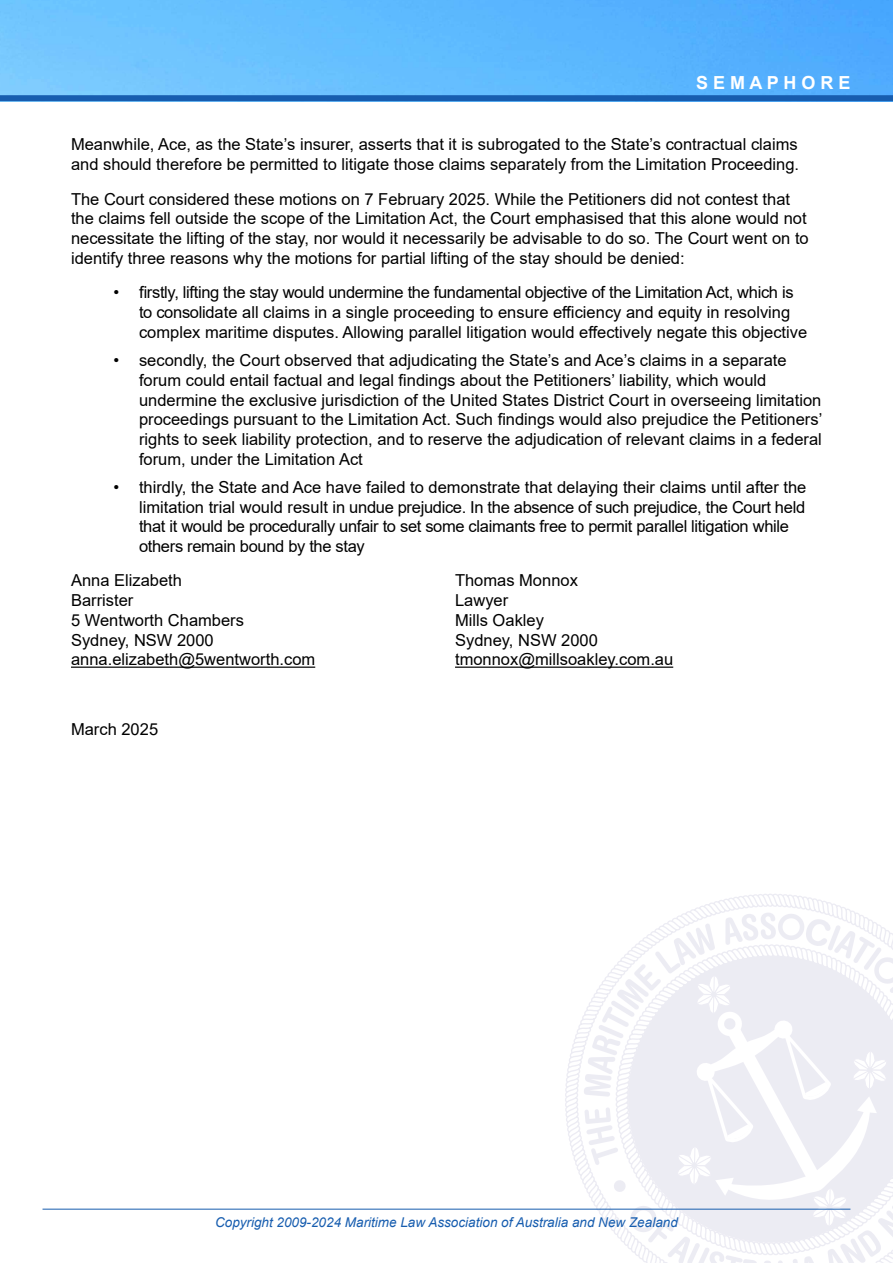
<style>
.page{position:relative;width:893px;height:1263px;background:#fff}
.page>*{position:absolute;margin:0;border:0;box-sizing:border-box;transform-origin:0 0}
.t1{font:700 18px "Arial";color:#fff}
.t2{font:16.5px/19.8px "Arial";color:#000}
.t3{font:16.5px/19.4px "Arial";letter-spacing:-.02em;color:#000}
.t4{font:italic 13.5px "Arial";color:#175daf}
</style>
<div class="page">
<svg style="left:564px;top:1015px;width:20px;height:194px"></svg>
<svg style="left:697px;top:894px;width:148px;height:14px"></svg>
<svg style="left:584px;top:912px;width:309px;height:351px"></svg>
<hr style="left:43px;top:1209px;width:807px;height:1px;background:#175daf">
<img style="left:0;top:0;width:893px;height:95px">
<div style="left:0;top:95px;width:893px;height:6px;background:#175daf"></div>
<hr style="left:71px;top:666px;width:244px;height:2px;background:#000">
<hr style="left:455px;top:666px;width:218px;height:2px;background:#000">
<p class="t1" style="left:696px;top:70px;width:156px">S E M A P H O R E</p>
<p class="t2" style="left:71px;top:134px;width:730px">Meanwhile, Ace, as the State’s insurer, asserts that it is subrogated to the State’s contractual claims and should therefore be permitted to litigate those claims separately from the Limitation Proceeding.</p>
<p class="t2" style="left:71px;top:189px;width:739px">The Court considered these motions on 7 February 2025. While the Petitioners did not contest that the claims fell outside the scope of the Limitation Act, the Court emphasised that this alone would not necessitate the lifting of the stay, nor would it necessarily be advisable to do so. The Court went on to identify three reasons why the motions for partial lifting of the stay should be denied:</p>
<p class="t2" style="left:139px;top:282px;width:670px;text-indent:-26px">• firstly, lifting the stay would undermine the fundamental objective of the Limitation Act, which is to consolidate all claims in a single proceeding to ensure efficiency and equity in resolving complex maritime disputes. Allowing parallel litigation would effectively negate this objective</p>
<p class="t2" style="left:139px;top:350px;width:685px;text-indent:-26px">• secondly, the Court observed that adjudicating the State’s and Ace’s claims in a separate forum could entail factual and legal findings about the Petitioners’ liability, which would undermine the exclusive jurisdiction of the United States District Court in overseeing limitation proceedings pursuant to the Limitation Act. Such findings would also prejudice the Petitioners’ rights to seek liability protection, and to reserve the adjudication of relevant claims in a federal forum, under the Limitation Act</p>
<p class="t3" style="left:139px;top:478px;width:669px;text-indent:-26px">• thirdly, the State and Ace have failed to demonstrate that delaying their claims until after the limitation trial would result in undue prejudice. In the absence of such prejudice, the Court held that it would be procedurally unfair to set some claimants free to permit parallel litigation while others remain bound by the stay</p>
<p class="t2" style="left:71px;top:570px;width:112px">Anna Elizabeth</p>
<p class="t2" style="left:455px;top:570px;width:124px">Thomas Monnox</p>
<p class="t2" style="left:71px;top:590px;width:64px">Barrister</p>
<p class="t2" style="left:455px;top:590px;width:55px">Lawyer</p>
<p class="t2" style="left:71px;top:610px;width:175px">5 Wentworth Chambers</p>
<p class="t2" style="left:455px;top:610px;width:90px">Mills Oakley</p>
<p class="t2" style="left:71px;top:630px;width:144px">Sydney, NSW 2000</p>
<p class="t2" style="left:455px;top:630px;width:144px">Sydney, NSW 2000</p>
<p class="t2" style="left:71px;top:650px;width:246px">anna.elizabeth@5wentworth.com</p>
<p class="t2" style="left:455px;top:650px;width:220px">tmonnox@millsoakley.com.au</p>
<p class="t2" style="left:71px;top:719px;width:89px">March 2025</p>
<p class="t4" style="left:215px;top:1213px;width:464px">Copyright 2009-2024 Maritime Law Association of Australia and New Zealand</p>
</div>
